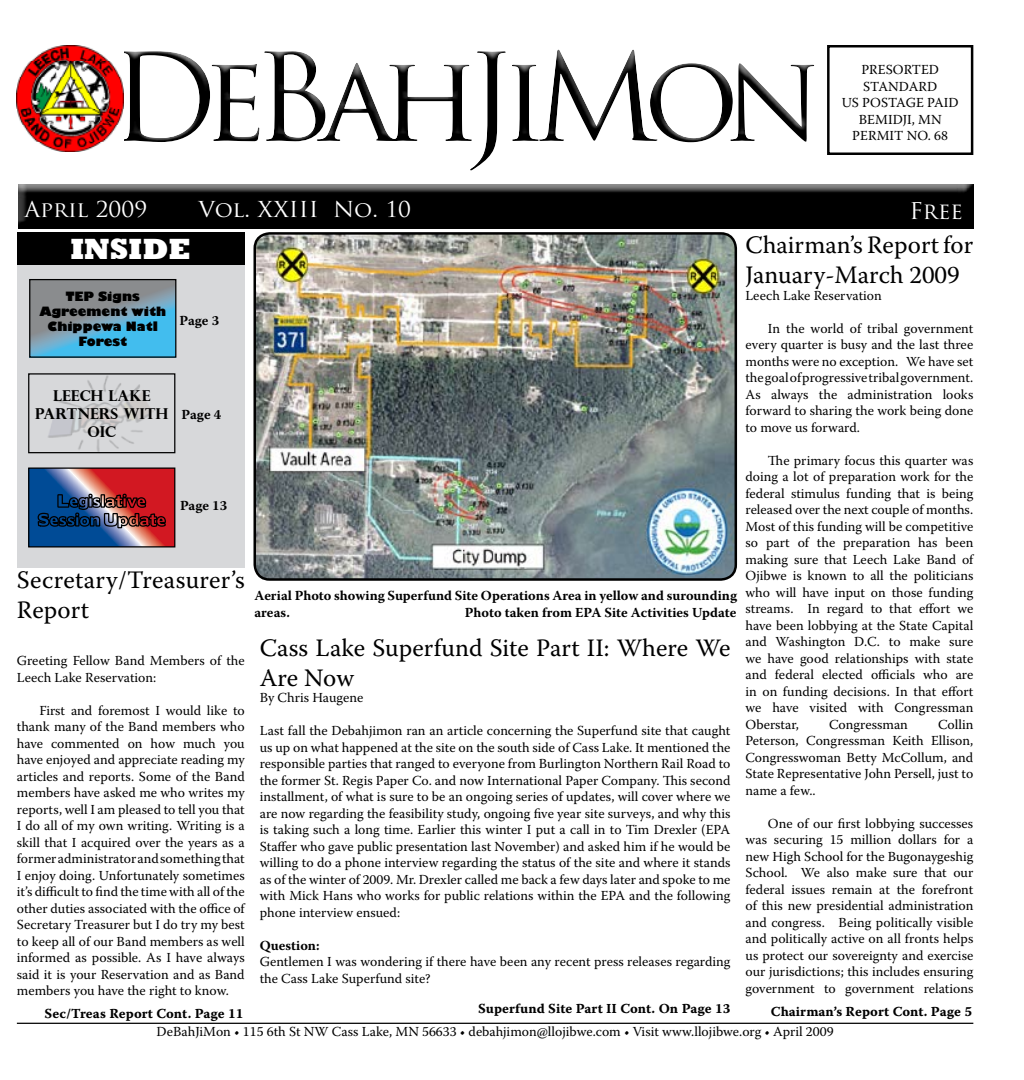
<style>
.page{position:relative;width:1024px;height:1080px;background:#fff}
.page>*{position:absolute;margin:0;border:0;box-sizing:border-box;transform-origin:0 0}
.t1{font:118.75px "Trajan Pro";color:#000}
.t2{font:800 30px "Rockwell";color:#fff}
.t3{font:25px/30px "Warnock Pro";color:#000}
.t4{font:22.5px "Trajan Pro";color:#fff}
.t5{font:21.38px "Trajan Pro";color:#fff;scale:1.05 1}
.t6{font:700 15px/18px "Perpetua Titling";color:#000;text-align:center}
.t7{font:13.75px/16.5px "Warnock Pro";color:#000;text-align:justify}
.t8{font:700 13.75px/16.5px "Warnock Pro";color:#000}
.t9{font:13.75px "Warnock Pro Bold Capt";color:#000}
.t10{font:800 12.5px/15px "Gill Sans";color:#000;text-align:center}
</style>
<div class="page">
<div style="left:17px;top:265px;width:228px;height:302px;background:#d7d8da"></div>
<hr style="left:17px;top:1023px;width:956px;height:1px;background:#000">
<div style="left:8px;top:179px;width:990px;height:62px;background:#000;opacity:.75"></div>
<div style="left:78px;top:22px;width:924px;height:152px;background:#000;opacity:.75"></div>
<div style="left:17px;top:232px;width:228px;height:33px;background:#000"></div>
<img style="left:17px;top:45px;width:106px;height:107px">
<svg style="left:31px;top:281px;width:143px;height:75px;background:#6fa2b9"></svg>
<div style="left:29px;top:279px;width:147px;height:79px;border:1px solid #000"></div>
<svg style="left:30px;top:470px;width:143px;height:76px"></svg>
<svg style="left:37px;top:470px;width:130px;height:76px;background:#6e4a68"></svg>
<div style="left:28px;top:468px;width:147px;height:80px;border:1px solid #000"></div>
<img style="left:48px;top:375px;width:106px;height:76px">
<img style="left:255px;top:233px;width:481px;height:345px">
<div style="left:253px;top:232px;width:484px;height:349px;border:2px solid #000;border-radius:15px"></div>
<div style="left:28px;top:373px;width:147px;height:80px;border:1px solid #000"></div>
<h1 class="t1" style="left:466px;top:22px;width:51px">J</h1>
<p class="t7" style="left:842px;top:61px;width:118px;text-align:center">PRESORTED<br>STANDARD<br>US POSTAGE PAID<br>BEMIDJI, MN<br>PERMIT NO. 68</p>
<h3 class="t5" style="left:24px;top:196px;width:118px">April 2009</h3>
<h3 class="t5" style="left:198px;top:196px;width:204px">Vol. XXIII No. 10</h3>
<h3 class="t4" style="left:909px;top:197px;width:55px">Free</h3>
<h2 class="t2" style="left:70px;top:232px;width:122px">INSIDE</h2>
<p class="t10" style="left:39px;top:289px;width:128px">TEP Signs<br>Agreement with<br>Chippewa Natl<br>Forest</p>
<p class="t8" style="left:179px;top:312px;width:41px">Page 3</p>
<p class="t6" style="left:35px;top:386px;width:135px">LEECH LAKE<br>PARTNERS WITH<br>OIC</p>
<p class="t8" style="left:182px;top:406px;width:41px">Page 4</p>
<p class="t8" style="left:180px;top:497px;width:49px">Page 13</p>
<h3 class="t3" style="left:17px;top:565px;width:229px">Secretary/Treasurer’s<br>Report</h3>
<p class="t7" style="left:17px;top:652px;width:229px">Greeting Fellow Band Members of the<br>Leech Lake Reservation:</p>
<p class="t7" style="left:17px;top:702px;width:229px;text-indent:22px">First and foremost I would like to thank many of the Band members who have commented on how much you have enjoyed and appreciate reading my articles and reports. Some of the Band members have asked me who writes my reports, well I am pleased to tell you that I do all of my own writing. Writing is a skill that I acquired over the years as a former administrator and something that I enjoy doing. Unfortunately sometimes it’s difficult to find the time with all of the other duties associated with the office of Secretary Treasurer but I do try my best to keep all of our Band members as well informed as possible. As I have always said it is your Reservation and as Band members you have the right to know.</p>
<p class="t8" style="left:254px;top:587px;width:484px">Aerial Photo showing Superfund Site Operations Area in yellow and surounding areas.</p>
<p class="t8" style="left:465px;top:604px;width:273px">Photo taken from EPA Site Activities Update</p>
<h3 class="t3" style="left:260px;top:632px;width:472px">Cass Lake Superfund Site Part II: Where We<br>Are Now</h3>
<p class="t7" style="left:260px;top:689px;width:105px">By Chris Haugene</p>
<p class="t7" style="left:260px;top:722px;width:472px">Last fall the Debahjimon ran an article concerning the Superfund site that caught us up on what happened at the site on the south side of Cass Lake. It mentioned the responsible parties that ranged to everyone from Burlington Northern Rail Road to the former St. Regis Paper Co. and now International Paper Company. This second installment, of what is sure to be an ongoing series of updates, will cover where we are now regarding the feasibility study, ongoing five year site surveys, and why this is taking such a long time. Earlier this winter I put a call in to Tim Drexler (EPA Staffer who gave public presentation last November) and asked him if he would be willing to do a phone interview regarding the status of the site and where it stands as of the winter of 2009. Mr. Drexler called me back a few days later and spoke to me with Mick Hans who works for public relations within the EPA and the following phone interview ensued:</p>
<p class="t8" style="left:260px;top:937px;width:61px">Question:</p>
<p class="t7" style="left:260px;top:953px;width:472px">Gentlemen I was wondering if there have been any recent press releases regarding the Cass Lake Superfund site?</p>
<h3 class="t3" style="left:745px;top:230px;width:229px">Chairman’s Report for<br>January-March 2009</h3>
<p class="t7" style="left:745px;top:287px;width:138px">Leech Lake Reservation</p>
<p class="t7" style="left:745px;top:320px;width:229px;text-indent:22px">In the world of tribal government every quarter is busy and the last three months were no exception. We have set the goal of progressive tribal government.<br>As always the administration looks forward to sharing the work being done to move us forward.</p>
<p class="t7" style="left:745px;top:452px;width:229px;text-indent:22px">The primary focus this quarter was doing a lot of preparation work for the federal stimulus funding that is being released over the next couple of months.<br>Most of this funding will be competitive so part of the preparation has been making sure that Leech Lake Band of Ojibwe is known to all the politicians who will have input on those funding streams. In regard to that effort we have been lobbying at the State Capital and Washington D.C. to make sure we have good relationships with state and federal elected officials who are in on funding decisions. In that effort we have visited with Congressman Oberstar,</p>
<p class="t7" style="left:745px;top:716px;width:229px;text-indent:193px">Collin Peterson, Congressman Keith Ellison, Congresswoman Betty McCollum, and State Representative John Persell, just to name a few..</p>
<p class="t7" style="left:745px;top:815px;width:229px;text-indent:22px">One of our first lobbying successes was securing 15 million dollars for a new High School for the Bugonaygeshig School. We also make sure that our federal issues remain at the forefront of this new presidential administration and congress. Being politically visible and politically active on all fronts helps us protect our sovereignty and exercise our jurisdictions; this includes ensuring government to government relations</p>
<p class="t7" style="left:829px;top:716px;width:80px">Congressman</p>
<p class="t9" style="left:45px;top:1005px;width:200px">Sec/Treas Report Cont. Page 11</p>
<p class="t9" style="left:478px;top:1000px;width:254px">Superfund Site Part II Cont. On Page 13</p>
<p class="t9" style="left:771px;top:1003px;width:203px">Chairman’s Report Cont. Page 5</p>
<p class="t7" style="left:157px;top:1023px;width:678px">DeBahJiMon • 115 6th St NW Cass Lake, MN 56633 • debahjimon@llojibwe.com • Visit www.llojibwe.org • April 2009</p>
</div>
